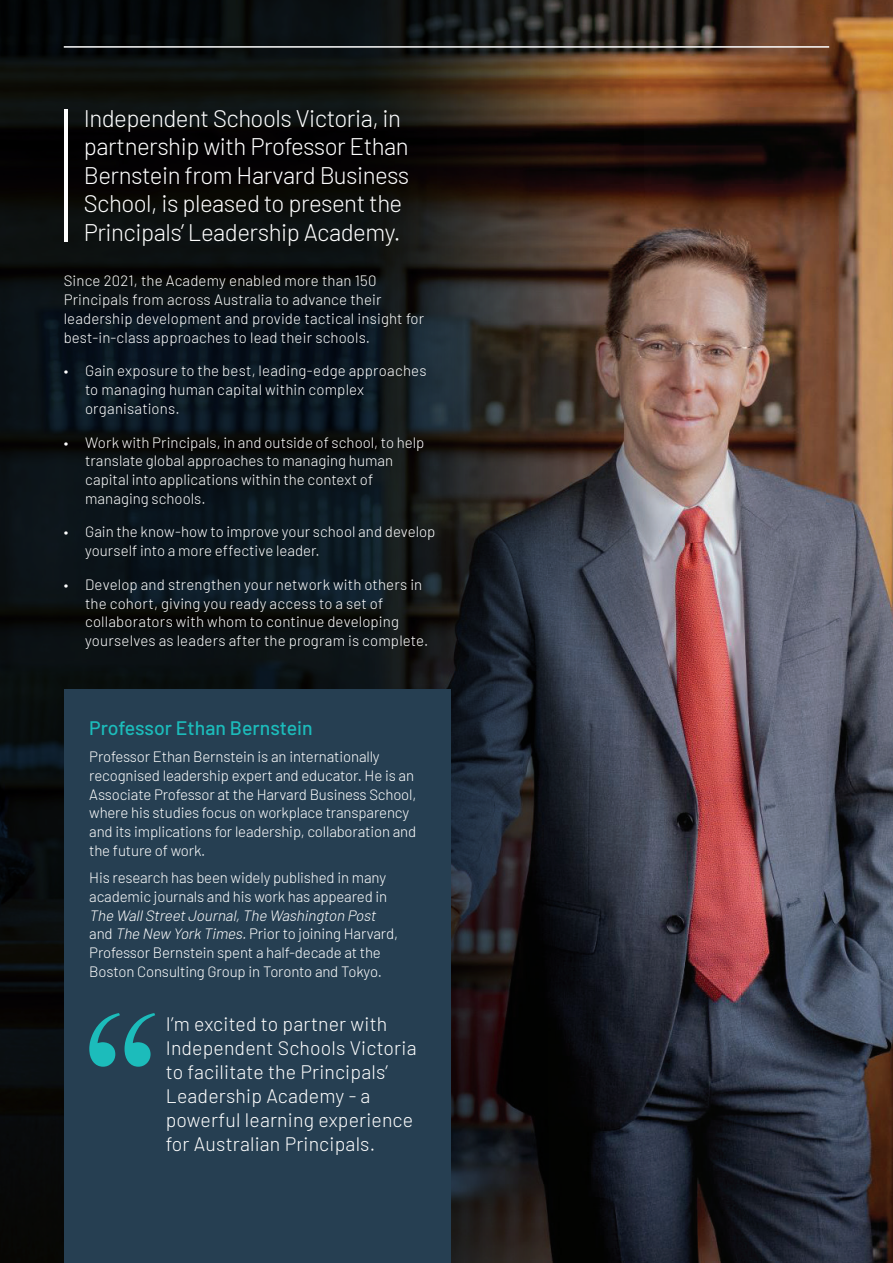
<style>
.page{position:relative;width:893px;height:1263px;background:#fff}
.page>*{position:absolute;margin:0;border:0;box-sizing:border-box;transform-origin:0 0}
.t1{font:300 24px/28.5px "Barlow";letter-spacing:-.02em;color:#fff}
.t2{font:300 19.5px/24px "Barlow";letter-spacing:.01em;color:#fff}
.t3{font:500 19.5px "Barlow";color:#1cbcbb}
.Body_copy_dark_blue{font:300 15px/18.8px "Barlow";color:#fff}
.s1{font-style:italic}
</style>
<div class="page">
<img style="left:782px;top:0;width:111px;height:1263px">
<img style="left:0;top:0;width:782px;height:1263px">
<hr style="left:64px;top:109px;width:4px;height:132px;background:#fff">
<hr style="left:64px;top:46px;width:765px;height:2px;background:#fff">
<div style="left:64px;top:690px;width:387px;height:573px;background:#263f52"></div>
<svg style="left:89px;top:1013px;width:66px;height:54px"></svg>
<p class="t1" style="left:84px;top:102px;width:327px">Independent Schools Victoria, in partnership with Professor Ethan Bernstein from Harvard Business School, is pleased to present the Principals’ Leadership Academy.</p>
<p class="Body_copy_dark_blue" style="left:64px;top:271px;width:362px">Since 2021, the Academy enabled more than 150<br>Principals from across Australia to advance their leadership development and provide tactical insight for best-in-class approaches to lead their schools.</p>
<p class="Body_copy_dark_blue" style="left:85px;top:360px;width:343px;text-indent:-21px">• Gain exposure to the best, leading-edge approaches to managing human capital within complex organisations.</p>
<p class="Body_copy_dark_blue" style="left:85px;top:432px;width:341px;text-indent:-21px">• Work with Principals, in and outside of school, to help translate global approaches to managing human capital into applications within the context of managing schools.</p>
<p class="Body_copy_dark_blue" style="left:85px;top:521px;width:352px;text-indent:-21px">• Gain the know-how to improve your school and develop yourself into a more effective leader.</p>
<p class="Body_copy_dark_blue" style="left:85px;top:574px;width:345px;text-indent:-21px">• Develop and strengthen your network with others in the cohort, giving you ready access to a set of collaborators with whom to continue developing yourselves as leaders after the program is complete.</p>
<p class="t3" style="left:89px;top:714px;width:225px">Professor Ethan Bernstein</p>
<p class="Body_copy_dark_blue" style="left:89px;top:746px;width:329px">Professor Ethan Bernstein is an internationally recognised leadership expert and educator. He is an Associate Professor at the Harvard Business School, where his studies focus on workplace transparency and its implications for leadership, collaboration and the future of work.</p>
<p class="Body_copy_dark_blue" style="left:89px;top:867px;width:310px">His research has been widely published in many academic journals and his work has appeared in <span class="s1">The WallStreetJournal,The Washington Post </span>and <span class="s1">The New York Times.</span>Prior to joining Harvard, Professor Bernstein spent a half-decade at the Boston Consulting Group in Toronto and Tokyo.</p>
<p class="t2" style="left:166px;top:1010px;width:252px">I’m excited to partner with<br>Independent Schools Victoria to facilitate the Principals’<br>Leadership Academy - a powerful learning experience for Australian Principals.</p>
</div>
